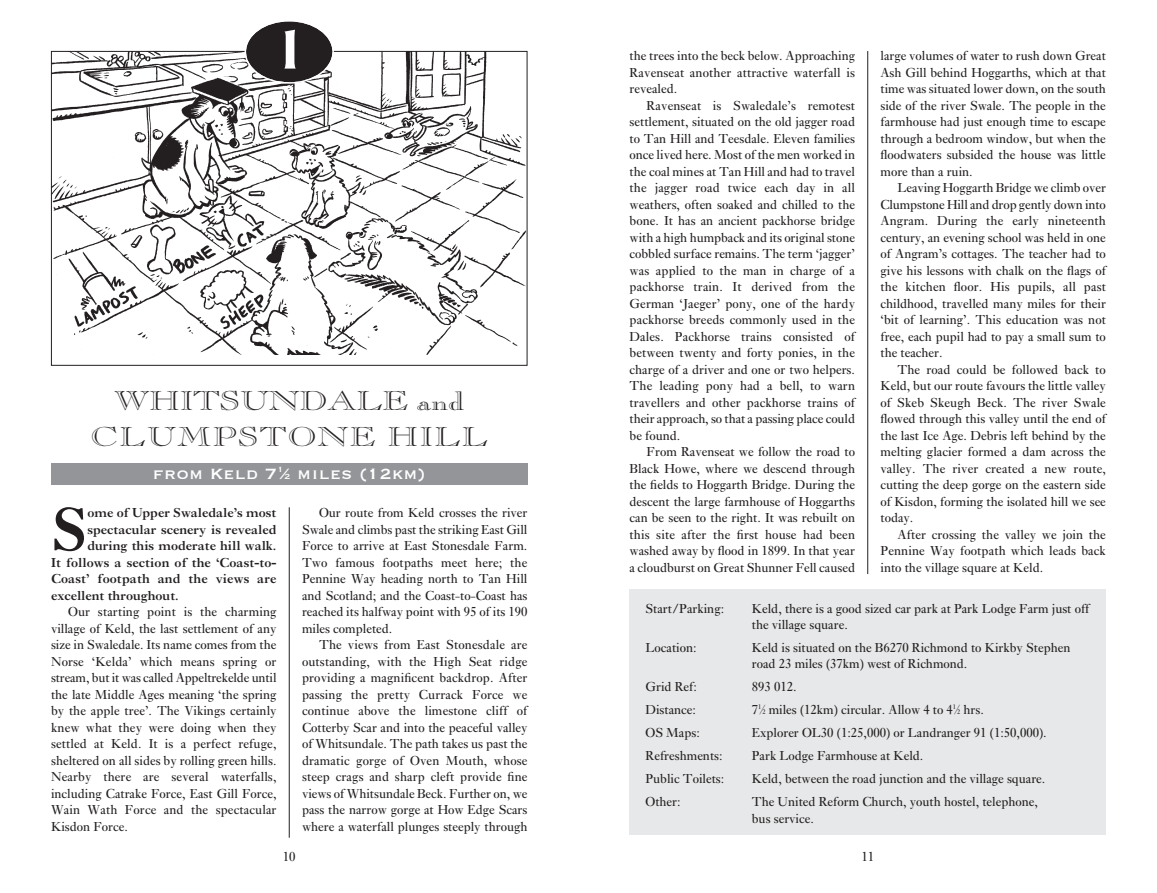
<style>
.page{position:relative;width:1157px;height:893px;background:#fff}
.page>*{position:absolute;margin:0;border:0;box-sizing:border-box;transform-origin:0 0}
.t1{font:600 63.45px "Ehrhardt MT Std";color:#231f20}
.t2{font:700 60px "AT Goudy Sans";color:#fff}
.t3{font:27px/36px "Caslon Open Face";color:#231f20;text-align:center;scale:1.3 1}
.t4{font:19.5px "Copperplate";letter-spacing:.025em;color:#fff}
.t5{font:13.5px/16.5px "Ehrhardt MT Std";color:#231f20;text-align:justify}
.t6{font:600 13.5px "Ehrhardt MT Std";color:#231f20}
.s1{font-size:9.75px}
.s2{font-size:6.75px}
</style>
<div class="page">
<div style="left:51px;top:463px;width:476px;height:22px;background:#939598"></div>
<img style="left:53px;top:53px;width:472px;height:301px">
<svg style="left:244px;top:21px;width:90px;height:63px"></svg>
<div style="left:629px;top:589px;width:477px;height:246px;background:#e7e8e9"></div>
<hr style="left:867px;top:51px;width:1px;height:523px;background:#231f20">
<hr style="left:289px;top:507px;width:1px;height:331px;background:#231f20">
<h2 class="t2" style="left:274px;top:24px;width:34px">1</h2>
<h3 class="t3" style="left:90px;top:384px;width:307px">WHITSUNDALE and<br>CLUMPSTONE HILL</h3>
<h3 class="t4" style="left:153px;top:461px;width:274px">from Keld 7<sup>1</sup>⁄<span class="s1">2</span> miles (12km)</h3>
<h1 class="t1" style="left:51px;top:508px;width:38px">S</h1>
<p class="t6" style="left:87px;top:508px;width:190px">ome of Upper Swaledale’s most</p>
<p class="t6" style="left:87px;top:525px;width:190px">spectacular scenery is revealed</p>
<p class="t6" style="left:87px;top:541px;width:190px">during this moderate hill walk.</p>
<p class="t6" style="left:51px;top:558px;width:227px">It follows a section of the ‘Coast-to-</p>
<p class="t6" style="left:51px;top:574px;width:227px">Coast’ footpath and the views are</p>
<p class="t6" style="left:51px;top:591px;width:129px">excellent throughout.</p>
<p class="t5" style="left:51px;top:605px;width:227px;text-indent:17px">Our starting point is the charming village of Keld, the last settlement of any size in Swaledale. Its name comes from the Norse ‘Kelda’ which means spring or stream, but it was called Appeltrekelde until the late Middle Ages meaning ‘the spring by the apple tree’. The Vikings certainly knew what they were doing when they settled at Keld. It is a perfect refuge, sheltered on all sides by rolling green hills.<br>Nearby there are several waterfalls, including Catrake Force, East Gill Force, Wain Wath Force and the spectacular Kisdon Force.</p>
<p class="t5" style="left:302px;top:506px;width:227px;text-indent:17px">Our route from Keld crosses the river Swale and climbs past the striking East Gill Force to arrive at East Stonesdale Farm.<br>Two famous footpaths meet here; the Pennine Way heading north to Tan Hill and Scotland; and the Coast-to-Coast has reached its halfway point with 95 of its 190 miles completed.</p>
<p class="t5" style="left:302px;top:638px;width:227px;text-indent:17px">The views from East Stonesdale are outstanding, with the High Seat ridge providing a magnificent backdrop. After passing the pretty Currack Force we continue above the limestone cliff of Cotterby Scar and into the peaceful valley of Whitsundale. The path takes us past the dramatic gorge of Oven Mouth, whose steep crags and sharp cleft provide fine views of Whitsundale Beck. Further on, we pass the narrow gorge at How Edge Scars where a waterfall plunges steeply through</p>
<p class="t5" style="left:629px;top:49px;width:227px">the trees into the beck below. Approaching Ravenseat another attractive waterfall is revealed.</p>
<p class="t5" style="left:629px;top:98px;width:227px;text-indent:17px">Ravenseat is Swaledale’s remotest settlement, situated on the old jagger road to Tan Hill and Teesdale. Eleven families once lived here. Most of the men worked in the coal mines at Tan Hill and had to travel the jagger road twice each day in all weathers, often soaked and chilled to the bone. It has an ancient packhorse bridge with a high humpback and its original stone cobbled surface remains. The term ‘jagger’ was applied to the man in charge of a packhorse train. It derived from the German ‘Jaeger’ pony, one of the hardy packhorse breeds commonly used in the Dales. Packhorse trains consisted of between twenty and forty ponies, in the charge of a driver and one or two helpers.<br>The leading pony had a bell, to warn travellers and other packhorse trains of their approach, so that a passing place could be found.</p>
<p class="t5" style="left:629px;top:445px;width:227px;text-indent:17px">From Ravenseat we follow the road to Black Howe, where we descend through the fields to Hoggarth Bridge. During the descent the large farmhouse of Hoggarths can be seen to the right. It was rebuilt on this site after the first house had been washed away by flood in 1899. In that year a cloudburst on Great Shunner Fell caused</p>
<p class="t5" style="left:880px;top:49px;width:227px">large volumes of water to rush down Great Ash Gill behind Hoggarths, which at that time was situated lower down, on the south side of the river Swale. The people in the farmhouse had just enough time to escape through a bedroom window, but when the floodwaters subsided the house was little more than a ruin.</p>
<p class="t5" style="left:880px;top:181px;width:227px;text-indent:17px">Leaving Hoggarth Bridge we climb over Clumpstone Hill and drop gently down into Angram. During the early nineteenth century, an evening school was held in one of Angram’s cottages. The teacher had to give his lessons with chalk on the flags of the kitchen floor. His pupils, all past childhood, travelled many miles for their ‘bit of learning’. This education was not free, each pupil had to pay a small sum to the teacher.</p>
<p class="t5" style="left:880px;top:362px;width:227px;text-indent:17px">The road could be followed back to Keld, but our route favours the little valley of Skeb Skeugh Beck. The river Swale flowed through this valley until the end of the last Ice Age. Debris left behind by the melting glacier formed a dam across the valley. The river created a new route, cutting the deep gorge on the eastern side of Kisdon, forming the isolated hill we see today.</p>
<p class="t5" style="left:880px;top:527px;width:227px;text-indent:17px">After crossing the valley we join the Pennine Way footpath which leads back into the village square at Keld.</p>
<p class="t5" style="left:645px;top:601px;width:80px">Start/Parking:</p>
<p class="t5" style="left:752px;top:601px;width:339px">Keld, there is a good sized car park at Park Lodge Farm just off the village square.</p>
<p class="t5" style="left:645px;top:641px;width:53px">Location:</p>
<p class="t5" style="left:752px;top:641px;width:320px">Keld is situated on the B6270 Richmond to Kirkby Stephen road 23 miles (37km) west of Richmond.</p>
<p class="t5" style="left:645px;top:680px;width:53px">Grid Ref:</p>
<p class="t5" style="left:752px;top:680px;width:46px">893 012.</p>
<p class="t5" style="left:645px;top:703px;width:52px">Distance:</p>
<p class="t5" style="left:752px;top:703px;width:233px">7<sup>1</sup>⁄<span class="s2">2</span> miles (12km) circular. Allow 4 to 4<sup>1</sup>⁄<span class="s2">2</span> hrs.</p>
<p class="t5" style="left:645px;top:726px;width:56px">OS Maps:</p>
<p class="t5" style="left:752px;top:726px;width:296px">Explorer OL30 (1:25,000) or Landranger 91 (1:50,000).</p>
<p class="t5" style="left:645px;top:749px;width:79px">Refreshments:</p>
<p class="t5" style="left:752px;top:749px;width:173px">Park Lodge Farmhouse at Keld.</p>
<p class="t5" style="left:645px;top:771px;width:80px">Public Toilets:</p>
<p class="t5" style="left:752px;top:771px;width:295px">Keld, between the road junction and the village square.</p>
<p class="t5" style="left:645px;top:794px;width:37px">Other:</p>
<p class="t5" style="left:752px;top:794px;width:287px;line-height:17.2px">The United Reform Church, youth hostel, telephone, bus service.</p>
<p class="t5" style="left:283px;top:850px;width:14px">10</p>
<p class="t5" style="left:861px;top:850px;width:14px">11</p>
</div>
